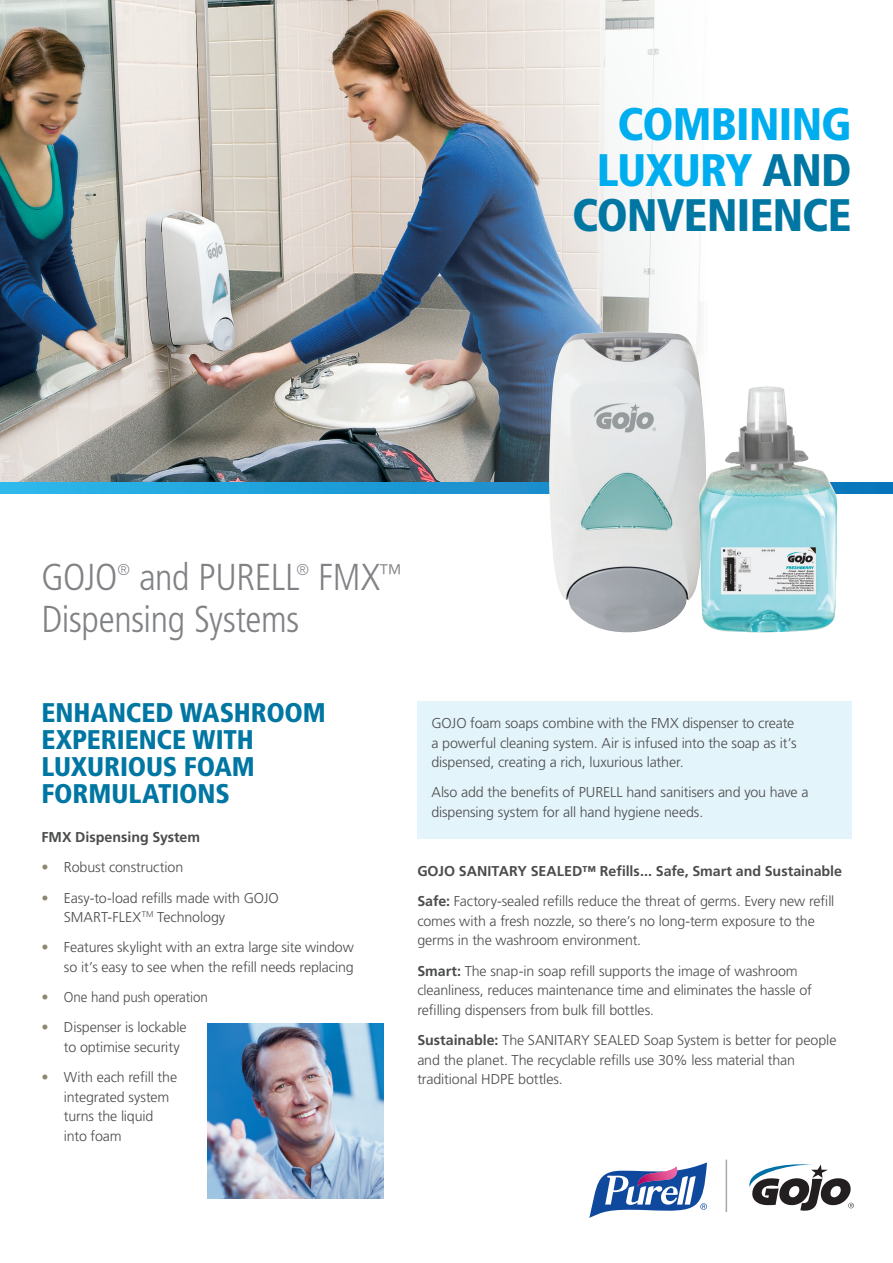
<style>
.page{position:relative;width:893px;height:1263px;background:#fff}
.page>*{position:absolute;margin:0;border:0;box-sizing:border-box;transform-origin:0 0}
.t1{font:900 condensed 45.6px/45.6px "Frutiger LT Std";letter-spacing:-.015em;color:#00aeef;text-align:right}
.t2{font:300 condensed 37.5px "Frutiger LT Std";letter-spacing:-.015em;color:#808285}
.t3{font:900 condensed 27px/27px "Frutiger LT Std";letter-spacing:-.005em;color:#0076a3}
.t4{font:300 condensed 15.75px "Frutiger LT Std";color:#808285}
.t5{font:300 14.25px/19.5px "Frutiger LT Std";letter-spacing:-.01em;color:#4b4c4d}
.t6{font:700 14.25px "Frutiger LT Std";color:#4b4c4d}
.t7{font:300 14.25px "Frutiger LT Std";letter-spacing:-.01em;color:#4b4c4d;scale:.94 1}
.s1{color:#0076a3}
.s2{color:#8c8873}
.s3{font-weight:700}
</style>
<div class="page">
<hr style="left:726px;top:1159px;width:1px;height:53px;background:#a8a9ad">
<svg style="left:749px;top:1164px;width:105px;height:47px"></svg>
<svg style="left:589px;top:1162px;width:118px;height:55px"></svg>
<img style="left:208px;top:1023px;width:175px;height:175px">
<div style="left:417px;top:702px;width:434px;height:137px;background:#e4f4fb"></div>
<img style="left:0;top:0;width:701px;height:483px">
<svg style="left:0;top:483px;width:893px;height:10px;background:#1f9ed8"></svg>
<img style="left:549px;top:332px;width:152px;height:300px">
<img style="left:699px;top:386px;width:139px;height:246px">
<p class="t1" style="left:572px;top:101px;width:281px">COMBINING<br>LUXURY <span class="s1">AND<br>CONVENIENCE</span></p>
<p class="t2" style="left:41px;top:556px;width:78px">GOJO</p>
<p class="t4" style="left:118px;top:560px;width:14px">®</p>
<p class="t2" style="left:139px;top:556px;width:162px">and PURELL</p>
<p class="t4" style="left:297px;top:560px;width:14px">®</p>
<p class="t2" style="left:318px;top:556px;width:86px">FMX<sup>™</sup></p>
<p class="t2" style="left:41px;top:598px;width:260px">Dispensing Systems</p>
<p class="t3" style="left:41px;top:699px;width:286px">ENHANCED WASHROOM<br>EXPERIENCE WITH<br>LUXURIOUS FOAM<br>FORMULATIONS</p>
<p class="t6" style="left:41px;top:829px;width:160px">FMX Dispensing System</p>
<p class="t5" style="left:41px;top:858px;width:143px"><span class="s2">•</span> Robust construction</p>
<p class="t5" style="left:64px;top:888px;width:216px;text-indent:-22px"><span class="s2">•</span> Easy-to-load refills made with GOJO<br>SMART‑FLEX<sup>TM</sup> Technology</p>
<p class="t5" style="left:41px;top:938px;width:314px;text-align:right"><span class="s2">•</span> Features skylight with an extra large site window so it’s easy to see when the refill needs replacing</p>
<p class="t7" style="left:41px;top:989px;width:178px"><span class="s2">•</span> One hand push operation</p>
<p class="t5" style="left:64px;top:1018px;width:124px;text-indent:-22px"><span class="s2">•</span> Dispenser is lockable to optimise security</p>
<p class="t5" style="left:64px;top:1068px;width:115px;text-indent:-22px"><span class="s2">•</span> With each refill the integrated system turns the liquid into foam</p>
<p class="t5" style="left:431px;top:714px;width:367px">GOJO foam soaps combine with the FMX dispenser to create a powerful cleaning system. Air is infused into the soap as it’s dispensed, creating a rich, luxurious lather.</p>
<p class="t5" style="left:431px;top:783px;width:378px">Also add the benefits of PURELL hand sanitisers and you have a dispensing system for all hand hygiene needs.</p>
<p class="t6" style="left:417px;top:863px;width:426px">GOJO SANITARY SEALED™ Refills... Safe, Smart and Sustainable</p>
<p class="t5" style="left:417px;top:892px;width:419px"><span class="s3">Safe:</span> Factory-sealed refills reduce the threat of germs. Every new refill comes with a fresh nozzle, so there’s no long-term exposure to the germs in the washroom environment.</p>
<p class="t5" style="left:417px;top:961px;width:396px"><span class="s3">Smart:</span> The snap-in soap refill supports the image of washroom cleanliness, reduces maintenance time and eliminates the hassle of refilling dispensers from bulk fill bottles.</p>
<p class="t5" style="left:417px;top:1030px;width:421px"><span class="s3">Sustainable:</span> The SANITARY SEALED Soap System is better for people and the planet. The recyclable refills use 30% less material than traditional HDPE bottles.</p>
</div>
